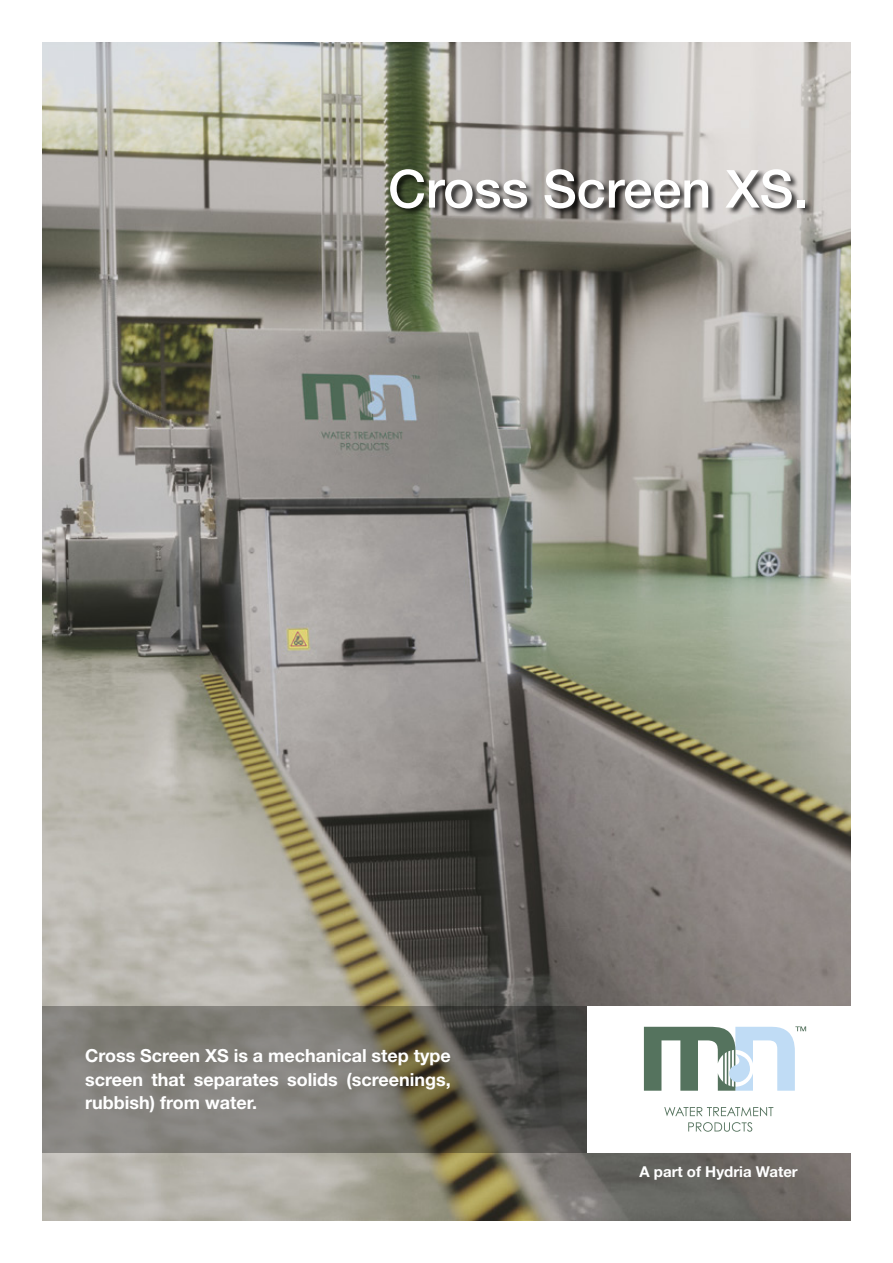
<style>
.page{position:relative;width:893px;height:1263px;background:#fff}
.page>*{position:absolute;margin:0;border:0;box-sizing:border-box;transform-origin:0 0}
.t1{font:500 52.5px "Helvetica Neue LT Std";letter-spacing:-.005em;color:#fff}
.t2{font:700 18px/23.4px "Helvetica Neue LT Std";color:#fff;text-align:justify}
.t3{font:700 15px "Helvetica Neue LT Std";color:#fff}
</style>
<div class="page">
<img style="left:43px;top:43px;width:807px;height:1177px">
<svg style="left:43px;top:1006px;width:544px;height:146px;background:#726f67"></svg>
<div style="left:587px;top:1006px;width:276px;height:146px;background:#fff"></div>
<svg style="left:664px;top:1107px;width:109px;height:9px"></svg>
<svg style="left:688px;top:1122px;width:64px;height:10px"></svg>
<svg style="left:644px;top:1026px;width:162px;height:65px"></svg>
<div style="left:390px;top:170px;width:423px;height:47px;background:#000;opacity:.75"></div>
<h1 class="t1" style="left:388px;top:158px;width:421px">Cross Screen XS.</h1>
<p class="t2" style="left:85px;top:1043px;width:367px">Cross Screen XS is a mechanical step type screen that separates solids (screenings, rubbish) from water.</p>
<p class="t3" style="left:639px;top:1162px;width:160px">A part of Hydria Water</p>
</div>
